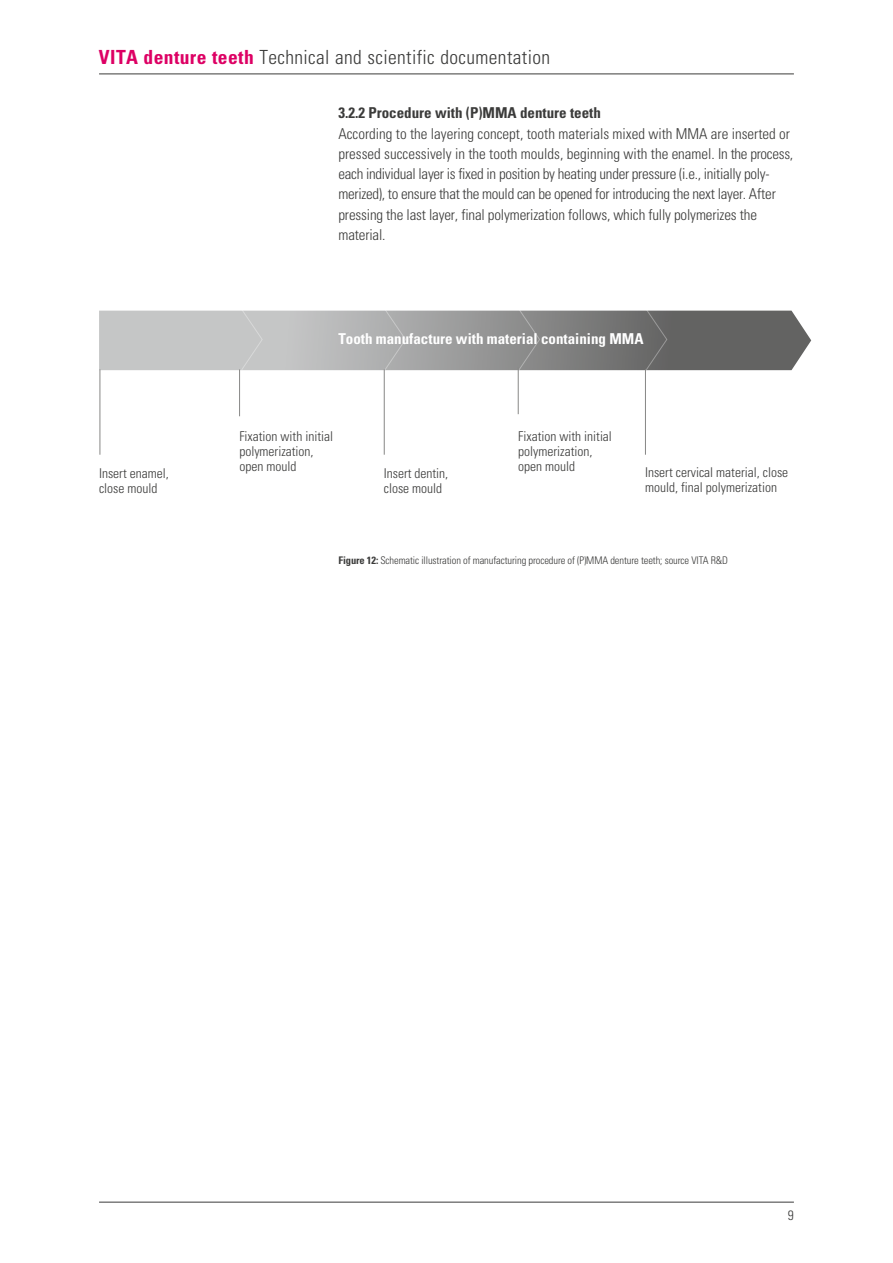
<style>
.page{position:relative;width:893px;height:1263px;background:#fff}
.page>*{position:absolute;margin:0;border:0;box-sizing:border-box;transform-origin:0 0}
.t1{font:300 condensed 19.5px "Univers LT Std";letter-spacing:.02em;color:#3b3b3a}
.t2{font:300 condensed 15px/20.2px "Univers LT Std";letter-spacing:-.01em;color:#3b3b3a}
.t3{font:700 condensed 15px "Univers LT Std";color:#fff}
.t4{font:700 condensed 15px "Univers LT Std";color:#3b3b3a}
.t5{font:300 condensed 13.5px/15px "Univers LT Std";color:#3b3b3a}
.t6{font:300 condensed 10.5px "Univers LT Std";letter-spacing:-.01em;color:#3b3b3a}
.s1{font-weight:700;color:#dd0064}
.s2{font-weight:700}
</style>
<div class="page">
<hr style="left:99px;top:74px;width:695px;height:1px;background:#3b3b3a">
<hr style="left:99px;top:1202px;width:695px;height:1px;background:#3b3b3a">
<svg style="left:99px;top:310px;width:712px;height:61px;background:#9c9d9d"></svg>
<hr style="left:384px;top:369px;width:1px;height:86px;background:#878786">
<hr style="left:645px;top:369px;width:1px;height:86px;background:#878786">
<hr style="left:239px;top:369px;width:1px;height:47px;background:#878786">
<hr style="left:518px;top:367px;width:1px;height:47px;background:#878786">
<hr style="left:100px;top:369px;width:1px;height:86px;background:#878786">
<h1 class="t1" style="left:99px;top:45px;width:453px"><span class="s1">VITA denture teeth</span> Technical and scientific documentation</h1>
<p class="t4" style="left:338px;top:104px;width:264px">3.2.2 Procedure with (P)MMA denture teeth</p>
<p class="t2" style="left:338px;top:123px;width:456px">According to the layering concept, tooth materials mixed with MMA are inserted or pressed successively in the tooth moulds, beginning with the enamel. In the process, each individual layer is fixed in position by heating under pressure (i.e., initially poly&shy;merized), to ensure that the mould can be opened for introducing the next layer. After pressing the last layer, final polymerization follows, which fully polymerizes the material.</p>
<p class="t5" style="left:99px;top:465px;width:71px">Insert enamel, close mould</p>
<p class="t3" style="left:338px;top:329px;width:306px">Tooth manufacture with material containing MMA</p>
<p class="t5" style="left:239px;top:429px;width:95px">Fixation with initial polymerization, open mould</p>
<p class="t5" style="left:384px;top:465px;width:66px">Insert dentin, close mould</p>
<p class="t5" style="left:518px;top:428px;width:95px">Fixation with initial polymerization, open mould</p>
<p class="t5" style="left:645px;top:465px;width:145px">Insert cervical material, close mould, final polymerization</p>
<p class="t6" style="left:338px;top:554px;width:391px"><span class="s2">Figure 12:</span> Schematic illustration of manufacturing procedure of (P)MMA denture teeth; source VITA R&amp;D</p>
<p class="t5" style="left:788px;top:1207px;width:7px">9</p>
</div>
